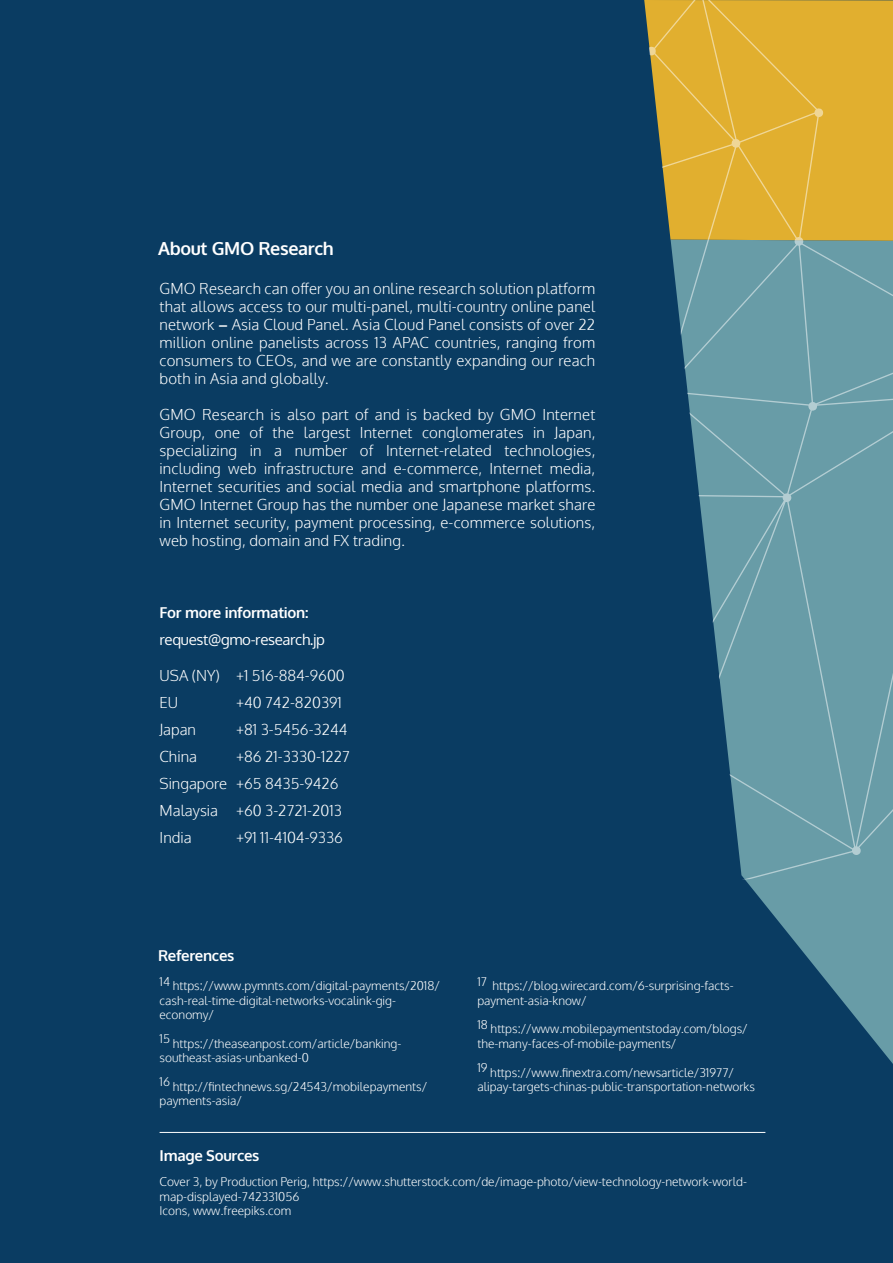
<style>
.page{position:relative;width:893px;height:1263px;background:#0a3c62}
.page>*{position:absolute;margin:0;border:0;box-sizing:border-box;transform-origin:0 0}
.BODY_TEXT{font:700 18px "Oxygen";letter-spacing:-.02em;color:#fff}
.BODY_TEXT-2{font:300 15px/18px "Oxygen";color:#fff;text-align:justify}
.BODY_TEXT-3{font:700 15px "Oxygen";letter-spacing:-.02em;color:#fff}
.BODY_TEXT-4{font:15px "Oxygen";letter-spacing:-.02em;color:#fff}
.BODY_TEXT-5{font:300 12px/14.4px "Oxygen";color:#fff}
.s1{font-weight:700}
</style>
<div class="page">
<svg style="left:742px;top:879px;width:151px;height:185px"></svg>
<svg style="left:644px;top:0;width:249px;height:879px;fill:#689ca7"></svg>
<hr style="left:160px;top:1132px;width:605px;height:1px;background:#fff">
<p class="BODY_TEXT" style="left:158px;top:237px;width:177px">About GMO Research</p>
<p class="BODY_TEXT-2" style="left:160px;top:280px;width:437px">GMO Research can offer you an online research solution platform that allows access to our multi-panel, multi-country online panel network <span class="s1">–</span> Asia Cloud Panel. Asia Cloud Panel consists of over 22 million online panelists across 13 APAC countries, ranging from consumers to CEOs, and we are constantly expanding our reach both in Asia and globally.</p>
<p class="BODY_TEXT-2" style="left:160px;top:406px;width:437px">GMO Research is also part of and is backed by GMO Internet Group, one of the largest Internet conglomerates in Japan, specializing in a number of Internet-related technologies, including web infrastructure and e-commerce, Internet media, Internet securities and social media and smartphone platforms.<br>GMO Internet Group has the number one Japanese market share in Internet security, payment processing, e-commerce solutions, web hosting, domain and FX trading.</p>
<p class="BODY_TEXT-3" style="left:160px;top:603px;width:150px">For more information:</p>
<p class="BODY_TEXT-4" style="left:160px;top:629px;width:167px">request@gmo-research.jp</p>
<p class="BODY_TEXT-2" style="left:160px;top:666px;width:187px">USA (NY) +1 516-884-9600</p>
<p class="BODY_TEXT-2" style="left:160px;top:693px;width:20px">EU</p>
<p class="BODY_TEXT-2" style="left:236px;top:693px;width:107px">+40 742-820391</p>
<p class="BODY_TEXT-2" style="left:160px;top:720px;width:38px">Japan</p>
<p class="BODY_TEXT-2" style="left:236px;top:720px;width:113px">+81 3-5456-3244</p>
<p class="BODY_TEXT-2" style="left:160px;top:747px;width:39px">China</p>
<p class="BODY_TEXT-2" style="left:236px;top:747px;width:115px">+86 21-3330-1227</p>
<p class="BODY_TEXT-2" style="left:160px;top:774px;width:181px">Singapore +65 8435-9426</p>
<p class="BODY_TEXT-2" style="left:160px;top:801px;width:184px">Malaysia +60 3-2721-2013</p>
<p class="BODY_TEXT-2" style="left:160px;top:828px;width:34px">India</p>
<p class="BODY_TEXT-2" style="left:236px;top:828px;width:108px">+91 11-4104-9336</p>
<p class="BODY_TEXT-3" style="left:158px;top:946px;width:78px">References</p>
<p class="BODY_TEXT-5" style="left:160px;top:979px;width:282px">14 https://www.pymnts.com/digital-payments/2018/ cash-real-time-digital-networks-vocalink-gig&shy;economy/</p>
<p class="BODY_TEXT-5" style="left:160px;top:1036px;width:243px">15 https://theaseanpost.com/article/banking&shy;southeast-asias-unbanked-0</p>
<p class="BODY_TEXT-5" style="left:160px;top:1080px;width:269px">16 http://fintechnews.sg/24543/mobilepayments/ payments-asia/</p>
<p class="BODY_TEXT-3" style="left:160px;top:1146px;width:101px">Image Sources</p>
<p class="BODY_TEXT-5" style="left:477px;top:979px;width:258px">17 https://blog.wirecard.com/6-surprising-facts&shy;payment-asia-know/</p>
<p class="BODY_TEXT-5" style="left:477px;top:1022px;width:272px">18 https://www.mobilepaymentstoday.com/blogs/ the-many-faces-of-mobile-payments/</p>
<p class="BODY_TEXT-5" style="left:477px;top:1065px;width:279px">19 https://www.finextra.com/newsarticle/31977/ alipay-targets-chinas-public-transportation-networks</p>
<p class="BODY_TEXT-5" style="left:159px;top:1175px;width:589px">Cover 3, by Production Perig, https://www.shutterstock.com/de/image-photo/view-technology-network-world&shy;map-displayed-742331056</p>
<p class="BODY_TEXT-5" style="left:159px;top:1204px;width:133px">Icons, www.freepiks.com</p>
</div>
